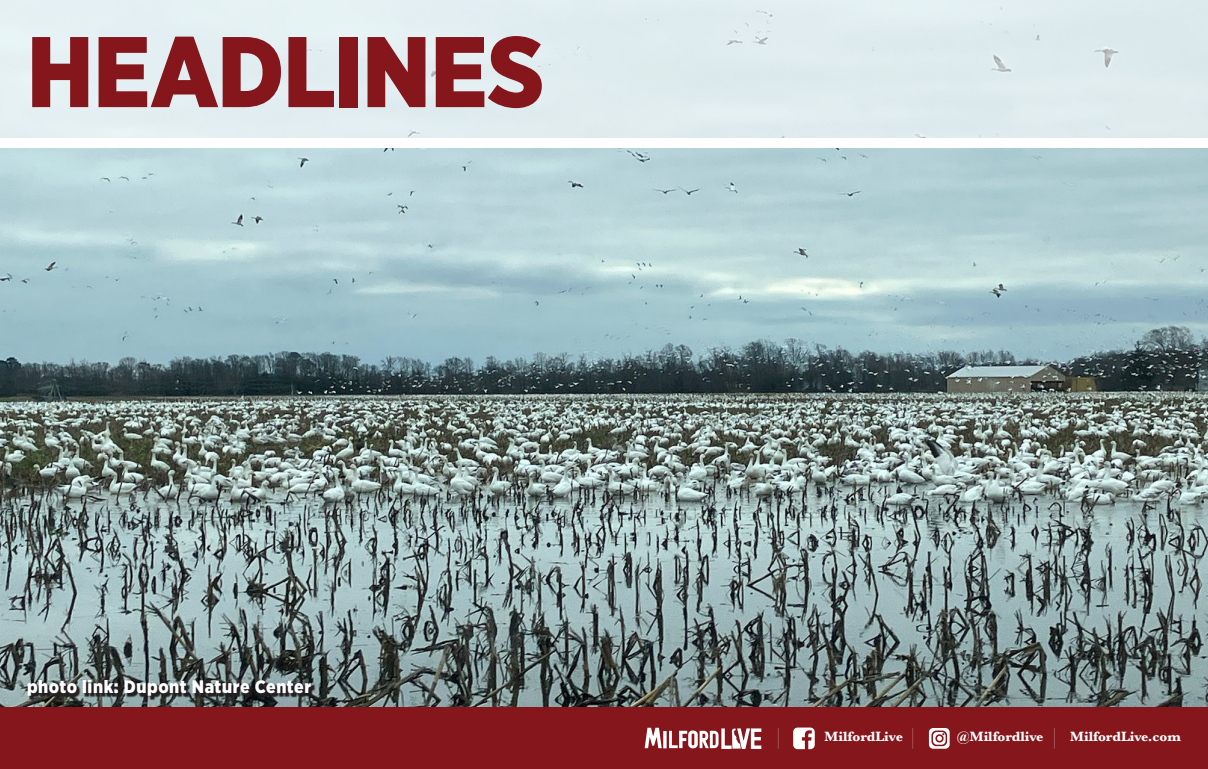
<style>
.page{position:relative;width:1208px;height:769px;background:#fff}
.page>*{position:absolute;margin:0;border:0;box-sizing:border-box;transform-origin:0 0}
.t1{font:900 100px "Gotham Narrow";letter-spacing:-.005em;color:#84161c}
.t2{font:900 18px "Gotham Narrow";letter-spacing:.03em;color:#fff}
.t3{font:700 14px "Baskerville";color:#fff}
</style>
<div class="page">
<img style="left:0;top:148px;width:1207px;height:559px">
<div style="left:0;top:0;width:1207px;height:138px;background:#e1edef"></div>
<div style="left:0;top:707px;width:1207px;height:61px;background:#84161c"></div>
<svg style="left:793px;top:727px;width:21px;height:21px"></svg>
<svg style="left:928px;top:728px;width:21px;height:20px"></svg>
<svg style="left:912px;top:728px;width:1px;height:20px"></svg>
<svg style="left:644px;top:727px;width:117px;height:21px"></svg>
<svg style="left:29px;top:680px;width:287px;height:20px;background:#424747"></svg>
<p class="t1" style="left:27px;top:6px;width:518px">HEADLINES</p>
<p class="t2" style="left:27px;top:674px;width:285px">photo link: Dupont Nature Center</p>
<p class="t3" style="left:824px;top:726px;width:80px">MilfordLive</p>
<p class="t3" style="left:956px;top:726px;width:88px">@Milfordlive</p>
<p class="t3" style="left:1070px;top:726px;width:112px">MilfordLive.com</p>
</div>
